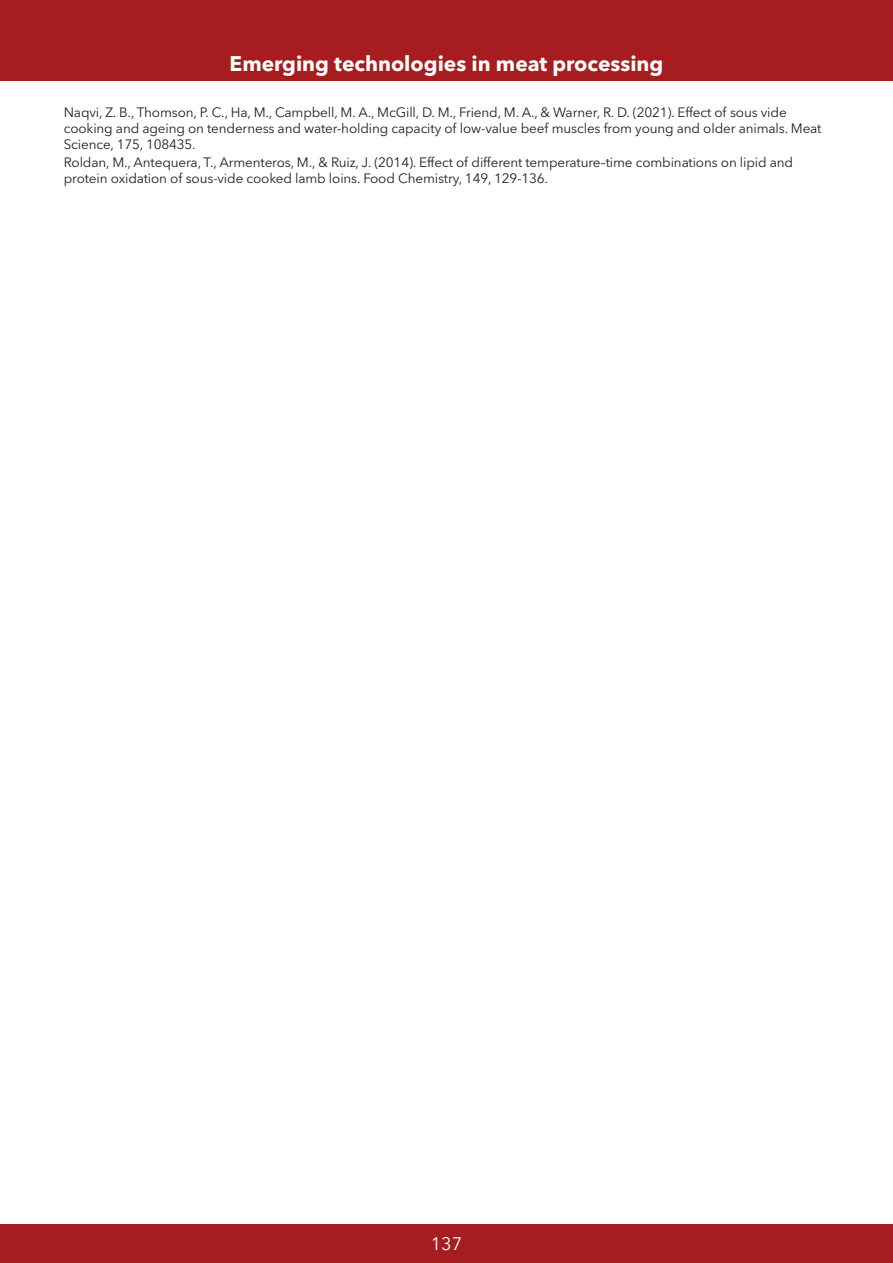
<style>
.page{position:relative;width:893px;height:1263px;background:#fff}
.page>*{position:absolute;margin:0;border:0;box-sizing:border-box;transform-origin:0 0}
.Nagłówek_strony_abst{font:700 21px "Avenir Next LT Pro";color:#fff}
.t1{font:18px "Avenir Next LT Pro";color:#fff}
.Literatura{font:13.5px/16.2px "Avenir Next LT Pro";letter-spacing:-.01em;color:#231f20}
</style>
<div class="page">
<div style="left:0;top:1225px;width:893px;height:38px;background:#a61c1f"></div>
<div style="left:0;top:0;width:893px;height:81px;background:#a61c1f"></div>
<p class="Nagłówek_strony_abst" style="left:230px;top:51px;width:435px">Emerging technologies in meat processing</p>
<p class="Literatura" style="left:64px;top:104px;width:759px">Naqvi, Z. B., Thomson, P. C., Ha, M., Campbell, M. A., McGill, D. M., Friend, M. A., &amp; Warner, R. D. (2021). Effect of sous vide cooking and ageing on tenderness and water-holding capacity of low-value beef muscles from young and older animals. Meat<br>Science, 175, 108435.</p>
<p class="Literatura" style="left:64px;top:154px;width:731px">Roldan, M., Antequera, T., Armenteros, M., &amp; Ruiz, J. (2014). Effect of different temperature–time combinations on lipid and protein oxidation of sous-vide cooked lamb loins. Food Chemistry, 149, 129-136.</p>
<h2 class="t1" style="left:431px;top:1233px;width:33px">137</h2>
</div>
